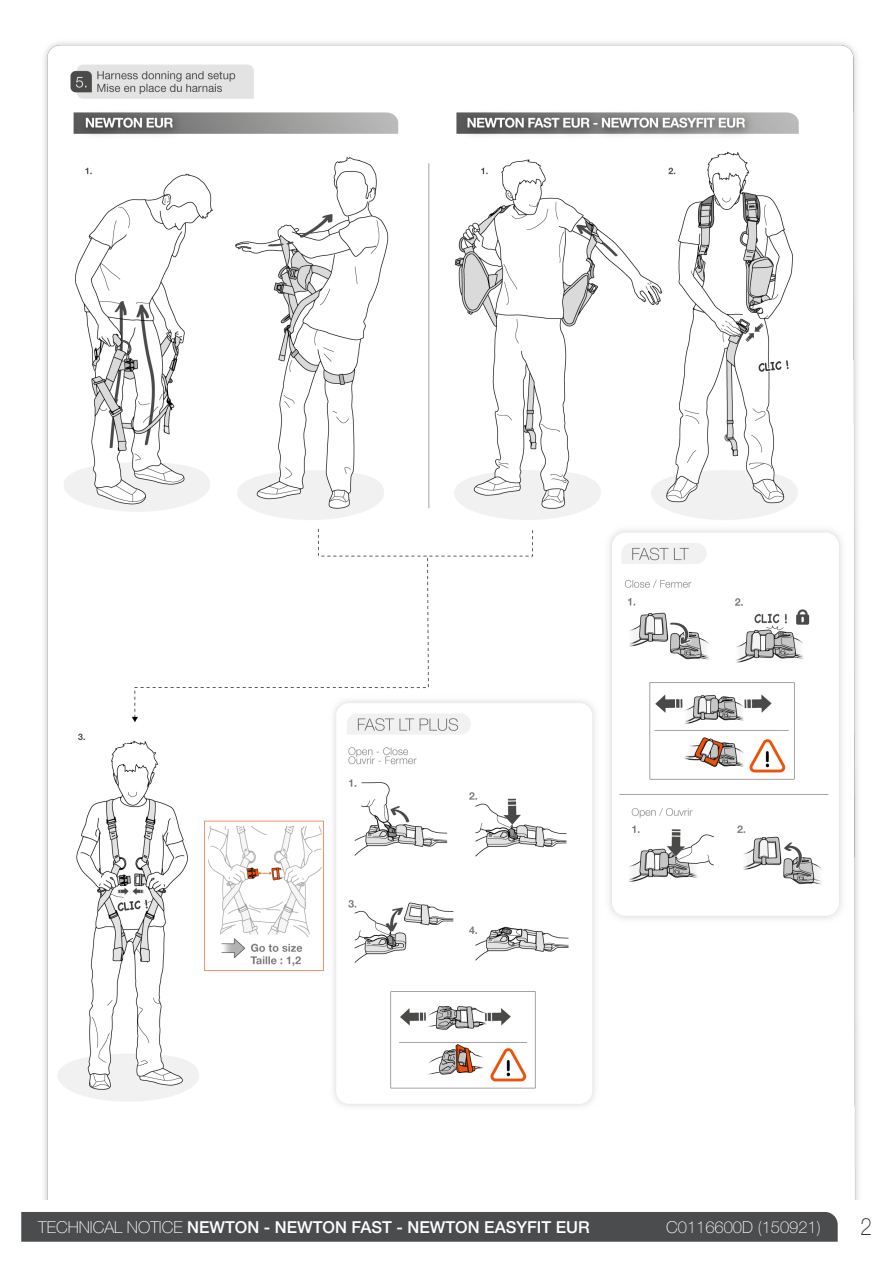
<style>
.page{position:relative;width:893px;height:1263px;background:#fff}
.page>*{position:absolute;margin:0;border:0;box-sizing:border-box;transform-origin:0 0}
.t1{font:100 24px "Helvetica Neue LT Pro";color:#231f20;scale:.85 1}
.t2{font:500 16.5px "Helvetica Neue LT Pro";color:#fff}
.t3{font:100 16.5px "Helvetica Neue LT Pro";color:#fff}
.s1{font-weight:100}
</style>
<div class="page">
<div style="left:21px;top:1212px;width:817px;height:30px;background:#4b4c4d"></div>
<img style="left:44px;top:42px;width:815px;height:1157px">
<p class="t2" style="left:38px;top:1217px;width:553px"><span class="s1">TECHNICAL NOTICE</span> NEWTON - NEWTON FAST - NEWTON EASYFIT EUR</p>
<p class="t3" style="left:666px;top:1217px;width:156px">C0116600D (150921)</p>
<h1 class="t1" style="left:860px;top:1212px;width:15px">2</h1>
</div>
